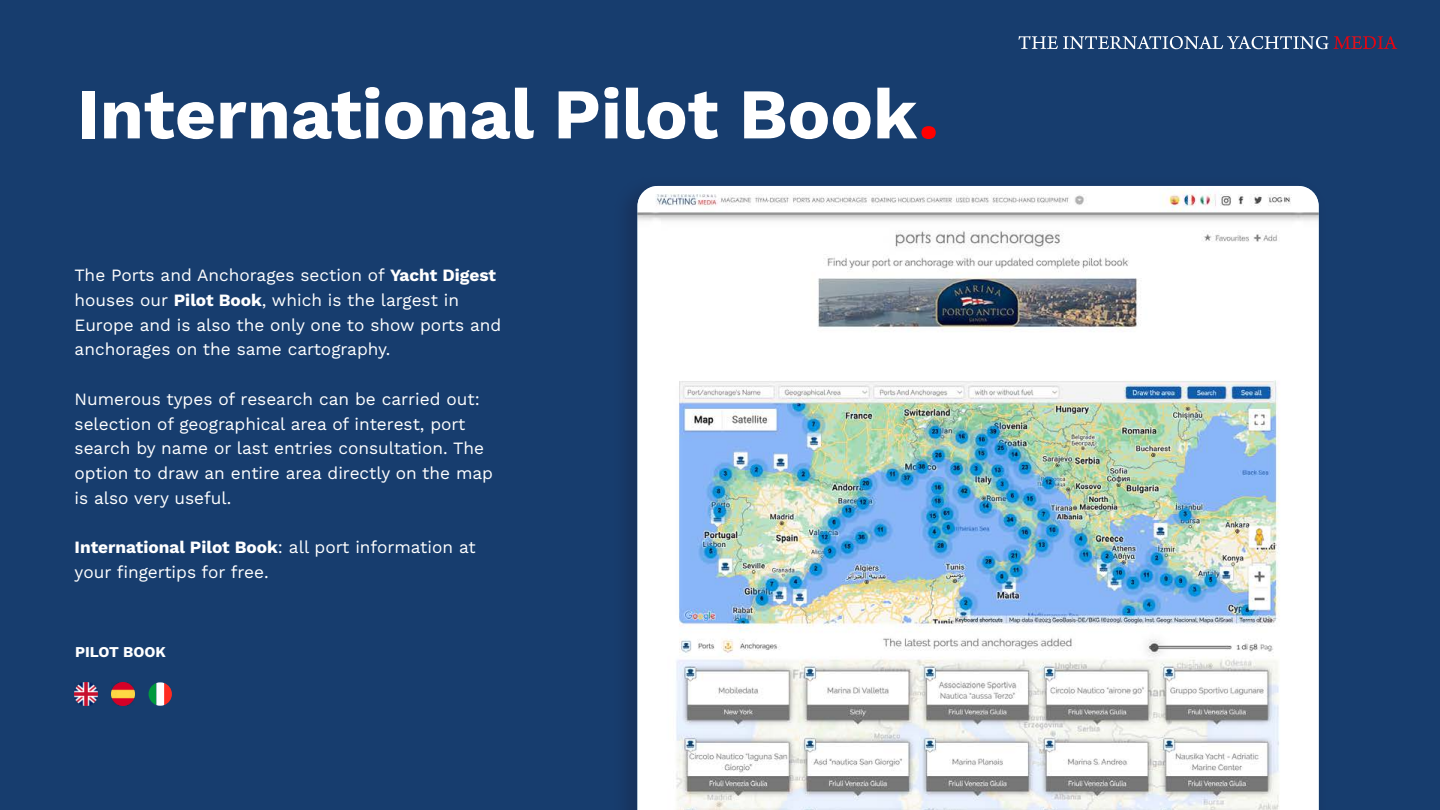
<style>
.page{position:relative;width:1440px;height:810px;background:#173d6e}
.page>*{position:absolute;margin:0;border:0;box-sizing:border-box;transform-origin:0 0}
.t1{font:71.25px "Work Sans";color:#fff}
.t2{font:17.25px/24.8px "Work Sans";color:#fff}
.t3{font:15px "Work Sans";color:#fff}
.s1{color:#f00}
</style>
<div class="page">
<svg style="left:1019px;top:36px;width:378px;height:13px"></svg>
<div style="left:612px;top:175px;width:716px;height:635px;background:#1b1d3a;opacity:.32"></div>
<img style="left:638px;top:186px;width:681px;height:624px">
<img style="left:112px;top:683px;width:23px;height:23px">
<img style="left:75px;top:683px;width:23px;height:23px">
<svg style="left:149px;top:682px;width:23px;height:24px"></svg>
<h1 class="t1" style="left:77px;top:60px;width:863px">International Pilot Book<span class="s1">.</span></h1>
<p class="t2" style="left:75px;top:262px;width:428px">The Ports and Anchorages section of Yacht Digest houses our Pilot Book, which is the largest in Europe and is also the only one to show ports and anchorages on the same cartography.</p>
<p class="t2" style="left:75px;top:386px;width:420px">Numerous types of research can be carried out: selection of geographical area of interest, port search by name or last entries consultation. The option to draw an entire area directly on the map is also very useful.</p>
<p class="t2" style="left:75px;top:534px;width:403px">International Pilot Book: all port information at your fingertips for free.</p>
<p class="t3" style="left:75px;top:641px;width:92px">PILOT BOOK</p>
</div>
